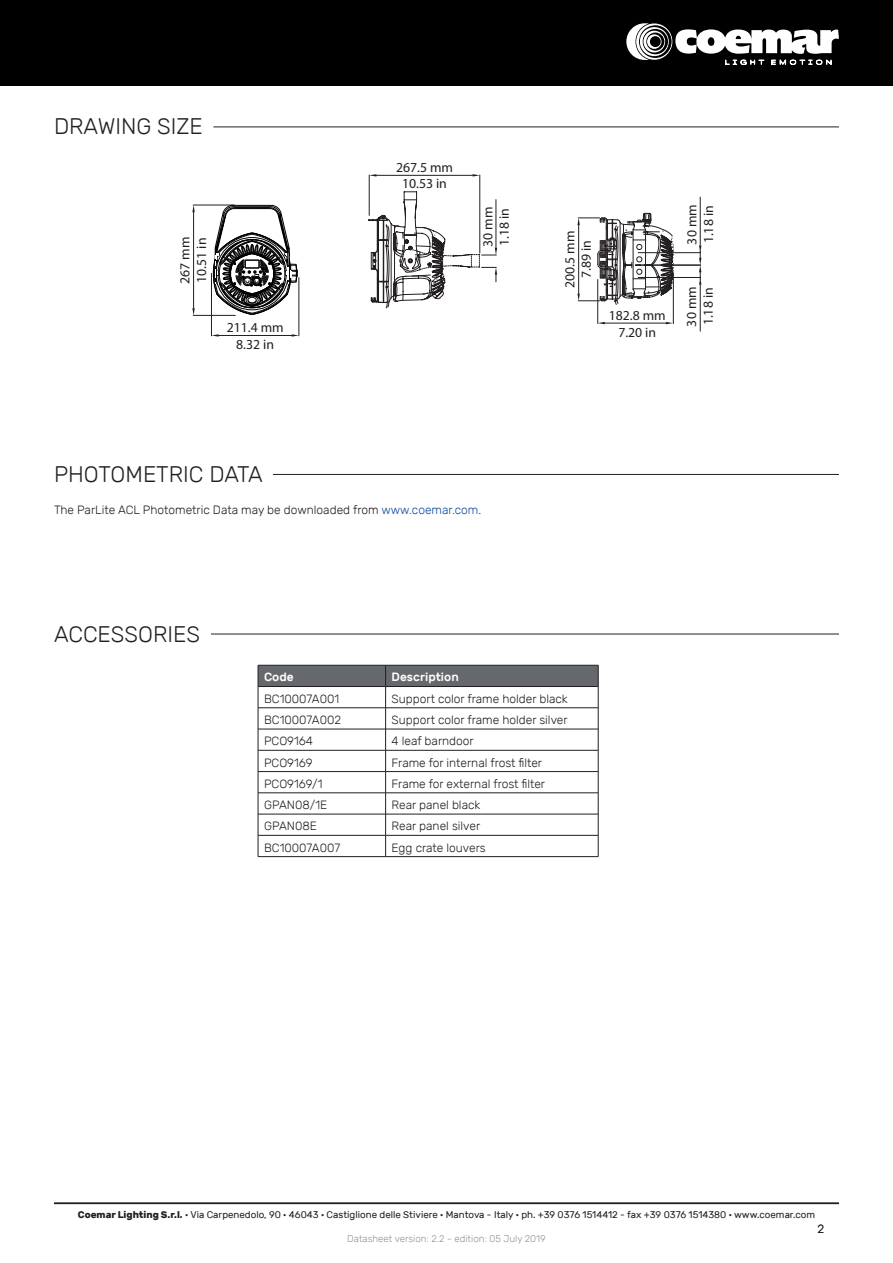
<style>
.page{position:relative;width:893px;height:1263px;background:#fff}
.page>*{position:absolute;margin:0;border:0;box-sizing:border-box;transform-origin:0 0}
.t1{font:300 22.5px "Rubik";color:#231f20}
.t2{font:700 13.8px/16.5px "Helvetica Neue LT Std";color:#231f20;text-align:center}
.t3{font:300 12px "Rubik";color:#231f20}
.t4{font:500 12px "Rubik";color:#fff}
.t5{font:9.75px "Rubik";color:#231f20}
.t6{font:300 9.75px "Rubik";color:#939598}
.s1{color:#144ca1}
.s2{font-weight:700}
</style>
<div class="page">
<div style="left:0;top:0;width:893px;height:85px;background:#000"></div>
<svg style="left:626px;top:23px;width:213px;height:42px"></svg>
<hr style="left:54px;top:1202px;width:785px;height:2px;background:#231f20">
<svg style="left:258px;top:665px;width:341px;height:191px"></svg>
<hr style="left:258px;top:856px;width:128px;height:1px;background:#231f20">
<hr style="left:386px;top:856px;width:212px;height:1px;background:#231f20">
<hr style="left:211px;top:634px;width:628px;height:1px;background:#231f20">
<hr style="left:213px;top:127px;width:626px;height:1px;background:#231f20">
<hr style="left:273px;top:474px;width:566px;height:1px;background:#231f20">
<hr style="left:369px;top:175px;width:1px;height:40px;background:#231f20">
<hr style="left:480px;top:175px;width:1px;height:78px;background:#231f20">
<hr style="left:376px;top:175px;width:97px;height:1px;background:#231f20">
<svg style="left:369px;top:174px;width:7px;height:3px"></svg>
<svg style="left:473px;top:174px;width:7px;height:3px"></svg>
<svg style="left:369px;top:192px;width:128px;height:116px"></svg>
<hr style="left:605px;top:323px;width:61px;height:1px;background:#231f20">
<hr style="left:673px;top:273px;width:1px;height:50px;background:#231f20">
<hr style="left:597px;top:279px;width:1px;height:44px;background:#231f20">
<svg style="left:598px;top:322px;width:7px;height:2px"></svg>
<svg style="left:666px;top:322px;width:7px;height:2px"></svg>
<svg style="left:577px;top:213px;width:97px;height:92px"></svg>
<hr style="left:638px;top:252px;width:63px;height:1px;background:#231f20">
<hr style="left:638px;top:265px;width:63px;height:1px;background:#231f20">
<hr style="left:638px;top:277px;width:63px;height:1px;background:#231f20">
<hr style="left:700px;top:285px;width:1px;height:46px;background:#231f20">
<svg style="left:699px;top:245px;width:2px;height:40px"></svg>
<hr style="left:193px;top:212px;width:1px;height:96px;background:#231f20">
<hr style="left:193px;top:315px;width:42px;height:1px;background:#231f20">
<hr style="left:193px;top:205px;width:41px;height:1px;background:#231f20">
<svg style="left:192px;top:205px;width:3px;height:7px"></svg>
<svg style="left:192px;top:308px;width:3px;height:7px"></svg>
<hr style="left:211px;top:274px;width:1px;height:62px;background:#231f20">
<hr style="left:299px;top:278px;width:1px;height:58px;background:#231f20">
<hr style="left:219px;top:335px;width:73px;height:1px;background:#231f20">
<svg style="left:211px;top:334px;width:8px;height:3px"></svg>
<svg style="left:292px;top:334px;width:7px;height:3px"></svg>
<svg style="left:211px;top:205px;width:87px;height:110px"></svg>
<hr style="left:700px;top:197px;width:1px;height:48px;background:#231f20">
<p class="t1" style="left:54px;top:114px;width:150px">DRAWING SIZE</p>
<p class="t2" style="left:176px;top:284px;width:49px;text-align:left;rotate:-90deg">267 mm<br>10.51 in</p>
<p class="t2" style="left:227px;top:319px;width:58px">211.4 mm<br>8.32 in</p>
<p class="t2" style="left:396px;top:159px;width:58px">267.5 mm<br>10.53 in</p>
<p class="t2" style="left:479px;top:247px;width:42px;text-align:left;rotate:-90deg">30 mm<br>1.18 in</p>
<p class="t2" style="left:561px;top:288px;width:58px;rotate:-90deg">200.5 mm<br>7.89 in</p>
<p class="t2" style="left:609px;top:307px;width:58px">182.8 mm<br>7.20 in</p>
<p class="t2" style="left:683px;top:244px;width:42px;text-align:left;rotate:-90deg">30 mm<br>1.18 in</p>
<p class="t2" style="left:683px;top:326px;width:42px;text-align:left;rotate:-90deg">30 mm<br>1.18 in</p>
<p class="t1" style="left:54px;top:462px;width:210px">PHOTOMETRIC DATA</p>
<p class="t3" style="left:54px;top:504px;width:429px">The ParLite ACL Photometric Data may be downloaded from <span class="s1">www.coemar.com</span>.</p>
<p class="t1" style="left:54px;top:621px;width:148px">ACCESSORIES</p>
<p class="t4" style="left:264px;top:670px;width:31px">Code</p>
<p class="t4" style="left:392px;top:670px;width:69px">Description</p>
<p class="t3" style="left:264px;top:692px;width:77px">BC10007A001</p>
<p class="t3" style="left:392px;top:692px;width:178px">Support color frame holder black</p>
<p class="t3" style="left:264px;top:713px;width:79px">BC10007A002</p>
<p class="t3" style="left:392px;top:713px;width:177px">Support color frame holder silver</p>
<p class="t3" style="left:264px;top:734px;width:51px">PCO9164</p>
<p class="t3" style="left:392px;top:734px;width:84px">4 leaf barndoor</p>
<p class="t3" style="left:264px;top:756px;width:50px">PCO9169</p>
<p class="t3" style="left:392px;top:756px;width:152px">Frame for internal frost filter</p>
<p class="t3" style="left:264px;top:777px;width:60px">PCO9169/1</p>
<p class="t3" style="left:392px;top:777px;width:155px">Frame for external frost filter</p>
<p class="t3" style="left:264px;top:798px;width:65px">GPAN08/1E</p>
<p class="t3" style="left:392px;top:798px;width:90px">Rear panel black</p>
<p class="t3" style="left:264px;top:819px;width:54px">GPAN08E</p>
<p class="t3" style="left:392px;top:819px;width:90px">Rear panel silver</p>
<p class="t3" style="left:264px;top:841px;width:78px">BC10007A007</p>
<p class="t3" style="left:392px;top:841px;width:96px">Egg crate louvers</p>
<p class="t5" style="left:78px;top:1209px;width:739px"><span class="s2">Coemar Lighting S.r.l.</span> · Via Carpenedolo, 90 · 46043 · Castiglione delle Stiviere · Mantova - Italy · ph. +39 0376 1514412 - fax +39 0376 1514380 · www.coemar.com</p>
<p class="t6" style="left:347px;top:1233px;width:200px">Datasheet version: 2.2 - edition: 05 July 2019</p>
<p class="t3" style="left:818px;top:1222px;width:8px">2</p>
</div>
